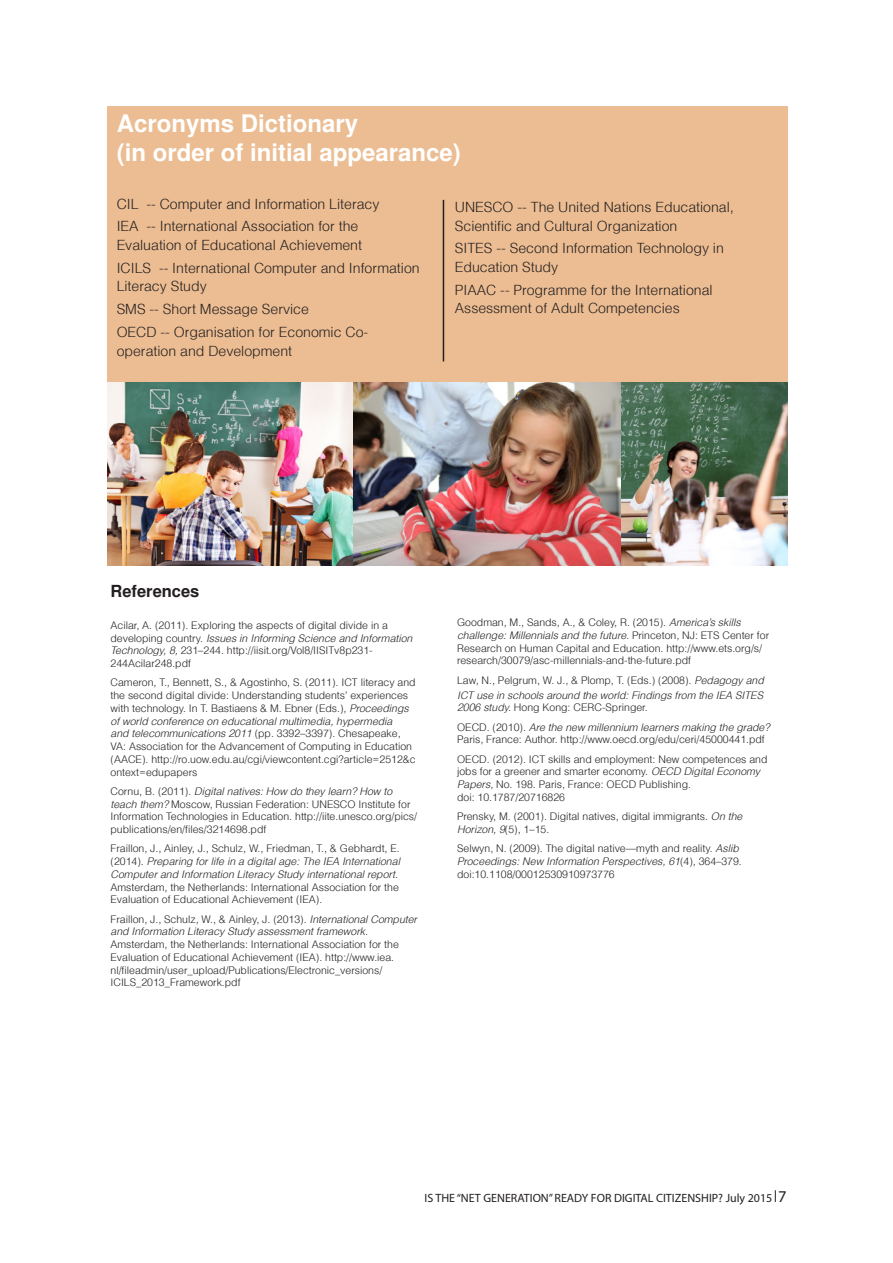
<style>
.page{position:relative;width:893px;height:1263px;background:#fff}
.page>*{position:absolute;margin:0;border:0;box-sizing:border-box;transform-origin:0 0}
.Head_2{font:700 24px/28.8px "Helvetica";color:#fff}
.Head_3{font:700 16.5px "Helvetica";color:#231f20}
.List{font:300 14.1px/18.6px "Helvetica";color:#231f20}
.Text{font:12px "Myriad Pro";color:#231f20}
.BT_1{font:300 10.5px/12.8px "Helvetica";color:#231f20}
.BT_1-2{font:italic 300 10.5px/15px "Helvetica";color:#231f20}
.s1{font-style:italic}
.s2{font-style:normal}
.s3{font-size:16.5px}
</style>
<div class="page">
<svg style="left:775px;top:1190px;width:1px;height:12px"></svg>
<img style="left:107px;top:381px;width:514px;height:185px">
<img style="left:621px;top:381px;width:167px;height:185px">
<div style="left:107px;top:106px;width:681px;height:275px;background:#ecbd92"></div>
<hr style="left:443px;top:200px;width:1px;height:161px;background:#231f20">
<p class="Head_2" style="left:117px;top:109px;width:346px">Acronyms Dictionary<br>(in order of initial appearance)</p>
<p class="List" style="left:117px;top:194px;width:264px">CIL -- Computer and Information Literacy</p>
<p class="List" style="left:117px;top:217px;width:247px">IEA -- International Association for the<br>Evaluation of Educational Achievement</p>
<p class="List" style="left:117px;top:258px;width:304px">ICILS -- International Computer and Information<br>Literacy Study</p>
<p class="List" style="left:117px;top:300px;width:194px">SMS -- Short Message Service</p>
<p class="List" style="left:117px;top:322px;width:253px">OECD -- Organisation for Economic Co&shy;operation and Development</p>
<p class="List" style="left:455px;top:197px;width:280px">UNESCO -- The United Nations Educational,<br>Scientific and Cultural Organization</p>
<p class="List" style="left:455px;top:239px;width:271px">SITES -- Second Information Technology in<br>Education Study</p>
<p class="List" style="left:455px;top:280px;width:259px">PIAAC -- Programme for the International<br>Assessment of Adult Competencies</p>
<p class="Head_3" style="left:111px;top:581px;width:90px">References</p>
<p class="BT_1" style="left:111px;top:618px;width:303px">Acilar, A. (2011). Exploring the aspects of digital divide in a developing country. <span class="s1">Issues in Informing Science and Information Technology, 8,</span> 231–244. http://iisit.org/Vol8/IISITv8p231- 244Acilar248.pdf</p>
<p class="BT_1" style="left:111px;top:676px;width:307px">Cameron, T., Bennett, S., &amp; Agostinho, S. (2011). ICT literacy and the second digital divide: Understanding students’ experiences with technology. In T. Bastiaens &amp; M. Ebner (Eds.), <span class="s1">Proceedings of world conference on educational multimedia, hypermedia<br>and telecommunications 2011</span> (pp. 3392–3397). Chesapeake, VA: Association for the Advancement of Computing in Education (AACE). http://ro.uow.edu.au/cgi/viewcontent.cgi?article=2512&amp;c ontext=edupapers</p>
<p class="BT_1" style="left:111px;top:784px;width:308px">Cornu, B. (2011). <span class="s1">Digital natives: How do they learn? How to teach them?</span> Moscow, Russian Federation: UNESCO Institute for Information Technologies in Education. http://iite.unesco.org/pics/ publications/en/files/3214698.pdf</p>
<p class="BT_1" style="left:111px;top:842px;width:291px">Fraillon, J., Ainley, J., Schulz, W., Friedman, T., &amp; Gebhardt, E. (2014). <span class="s1">Preparing for life in a digital age: The IEA International Computer and Information Literacy Study international report.<br></span>Amsterdam, the Netherlands: International Association for the Evaluation of Educational Achievement (IEA).</p>
<p class="BT_1" style="left:111px;top:912px;width:308px">Fraillon, J., Schulz, W., &amp; Ainley, J. (2013). <span class="s1">International Computer and Information Literacy Study assessment framework.<br></span>Amsterdam, the Netherlands: International Association for the Evaluation of Educational Achievement (IEA). http://www.iea. nl/fileadmin/user_upload/Publications/Electronic_versions/ ICILS_2013_Framework.pdf</p>
<p class="BT_1" style="left:457px;top:616px;width:314px">Goodman, M., Sands, A., &amp; Coley, R. (2015). <span class="s1">America’s skills challenge: Millennials and the future.</span> Princeton, NJ: ETS Center for Research on Human Capital and Education. http://www.ets.org/s/ research/30079/asc-millennials-and-the-future.pdf</p>
<p class="BT_1-2" style="left:457px;top:672px;width:308px"><span class="s2">Law, N., Pelgrum, W. J., &amp; Plomp, T. (Eds.) (2008).</span> Pedagogy and<br>ICT use in schools around the world: Findings from the IEA SITES</p>
<p class="BT_1" style="left:457px;top:701px;width:192px"><span class="s1">2006 study.</span> Hong Kong: CERC-Springer.</p>
<p class="BT_1" style="left:457px;top:720px;width:314px">OECD. (2010). <span class="s1">Are the new millennium learners making the grade?<br></span>Paris, France: Author. http://www.oecd.org/edu/ceri/45000441.pdf</p>
<p class="BT_1" style="left:457px;top:752px;width:312px">OECD. (2012). ICT skills and employment: New competences and jobs for a greener and smarter economy. <span class="s1">OECD Digital Economy Papers,</span> No. 198. Paris, France: OECD Publishing.<br>doi: 10.1787/20716826</p>
<p class="BT_1" style="left:457px;top:810px;width:287px">Prensky, M. (2001). Digital natives, digital immigrants. <span class="s1">On the<br>Horizon, 9</span>(5), 1–15.</p>
<p class="BT_1" style="left:457px;top:842px;width:286px">Selwyn, N. (2009). The digital native—myth and reality. <span class="s1">Aslib<br>Proceedings: New Information Perspectives, 61</span>(4), 364–379. doi:10.1108/00012530910973776</p>
<p class="Text" style="left:425px;top:1190px;width:364px">IS THE “NET GENERATION” READY FOR DIGITAL CITIZENSHIP? July 2015 <span class="s3">7</span></p>
</div>
